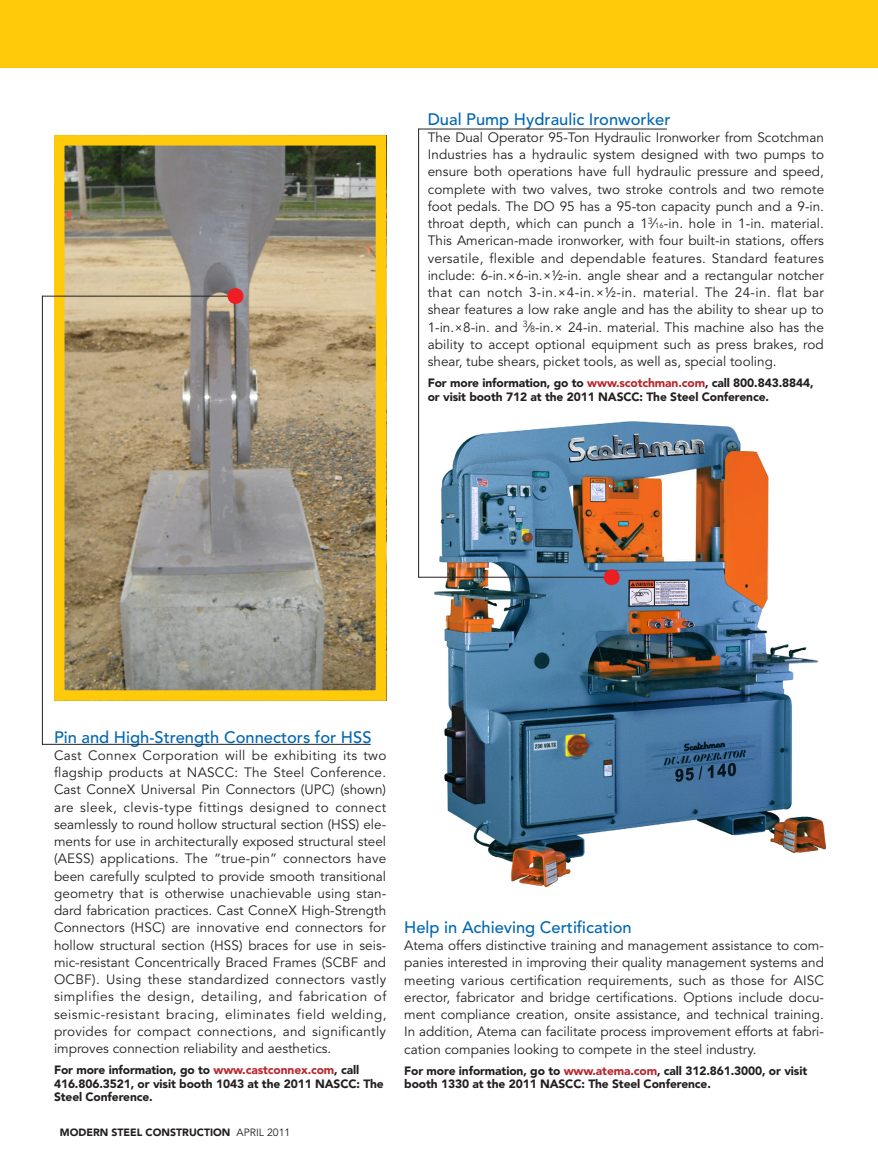
<style>
.page{position:relative;width:878px;height:1175px;background:#fff}
.page>*{position:absolute;margin:0;border:0;box-sizing:border-box;transform-origin:0 0}
.P_Products_Headline{font:500 16.5px "Avenir LT Std";color:#0166b3}
.P_Products_Text{font:13.5px/17.2px "Avenir LT Std";color:#231f20;text-align:justify}
.P_Products_For_More{font:900 12px/13.5px "Avenir LT Std";letter-spacing:-.01em;color:#231f20}
.t1{font:900 10.5px "Avenir LT Std";color:#231f20}
.s1{font-size:7.5px}
.s2{font-size:9px}
.s3{color:#b7282e}
.s4{font-weight:400}
</style>
<div class="page">
<div style="left:0;top:0;width:878px;height:68px;background:#feca0a"></div>
<img style="left:65px;top:146px;width:310px;height:543px">
<div style="left:54px;top:135px;width:332px;height:565px;border:10px solid #feca0a"></div>
<img style="left:434px;top:421px;width:391px;height:465px">
<hr style="left:42px;top:296px;width:1px;height:448px;background:#231f20">
<hr style="left:42px;top:296px;width:194px;height:1px;background:#231f20">
<div style="left:227px;top:288px;width:16px;height:16px;background:#ee1d23;border-radius:50%"></div>
<hr style="left:42px;top:744px;width:328px;height:1px;background:#231f20">
<hr style="left:418px;top:129px;width:1px;height:448px;background:#231f20">
<hr style="left:418px;top:577px;width:194px;height:1px;background:#231f20">
<div style="left:603px;top:569px;width:16px;height:16px;background:#ee1d23;border-radius:50%"></div>
<hr style="left:418px;top:129px;width:249px;height:1px;background:#231f20">
<p class="P_Products_Headline" style="left:428px;top:109px;width:244px">Dual Pump Hydraulic Ironworker</p>
<p class="P_Products_Text" style="left:427px;top:129px;width:398px">The Dual Operator 95-Ton Hydraulic I ronworker from Scotchman I ndustries has a hydraulic system designed with two pumps to ensure both operations have full hydraulic pressure and speed, complete with two valves, two stroke controls and two remote foot pedals. The DO 95 has a 95-ton capacity punch and a 9-in. throat depth, which can punch a 1<sup>3</sup>∕<span class="s1">16</span>-in. hole in 1-in. material.<br>This American-made ironworker, with four built-in stations, offers versatile, flexible and dependable features. Standard features include: 6-in.×6-in.×½-in. angle shear and a rectangular notcher that can notch 3-in.×4-in.×½-in. material. The 24-in. flat bar shear features a low rake angle and has the ability to shear up to 1-in.×8-in. and <sup>3</sup>∕<span class="s2">8</span>-in.× 24-in. material. This machine also has the ability to accept optional equipment such as press brakes, rod shear, tube shears, picket tools, as well as, special tooling.</p>
<p class="P_Products_For_More" style="left:427px;top:376px;width:387px">For more information, go to <span class="s3">www.scotchman.com</span>, call 800.843.8844, or visit booth 712 at the 2011 NASCC: The Steel Conference.</p>
<p class="P_Products_Headline" style="left:54px;top:727px;width:319px">Pin and High-Strength Connectors for HSS</p>
<p class="P_Products_Text" style="left:54px;top:747px;width:334px">Cast Connex Corporation will be exhibiting its two flagship products at NASCC: The Steel Conference.<br>Cast ConneX Universal Pin Connectors (UPC) (shown) are sleek, clevis-type fittings designed to connect seamlessly to round hollow structural section (HSS) ele&shy;ments for use in architecturally exposed structural steel (AESS) applications. The “true-pin” connectors have been carefully sculpted to provide smooth transitional geometry that is otherwise unachievable using stan&shy;dard fabrication practices. Cast ConneX High-Strength Connectors (HSC) are innovative end connectors for hollow structural section (HSS) braces for use in seis&shy;mic-resistant Concentrically Braced Frames (SCBF and OCBF). Using these standardized connectors vastly simplifies the design, detailing, and fabrication of seismic-resistant bracing, eliminates field welding, provides for compact connections, and significantly improves connection reliability and aesthetics.</p>
<p class="P_Products_For_More" style="left:54px;top:1063px;width:331px">For more information, go to <span class="s3">www.castconnex.com</span>, call<br>416.806.3521, or visit booth 1043 at the 2011 NASCC: The<br>Steel Conference.</p>
<p class="t1" style="left:60px;top:1125px;width:232px">MODERN STEEL CONSTRUCTION <span class="s4">april 2011</span></p>
<p class="P_Products_Headline" style="left:404px;top:917px;width:229px">Help in Achieving Certification</p>
<p class="P_Products_Text" style="left:404px;top:937px;width:421px">Atema offers distinctive training and management assistance to com&shy;panies interested in improving their quality management systems and meeting various certification requirements, such as those for AI SC erector, fabricator and bridge certifications. Options include docu&shy;ment compliance creation, onsite assistance, and technical training.<br>I n addition, Atema can facilitate process improvement efforts at fabri&shy;cation companies looking to compete in the steel industry.</p>
<p class="P_Products_For_More" style="left:404px;top:1063px;width:404px">For more information, go to <span class="s3">www.atema.com</span>, call 312.861.3000, or visit booth 1330 at the 2011 NASCC: The Steel Conference.</p>
</div>
